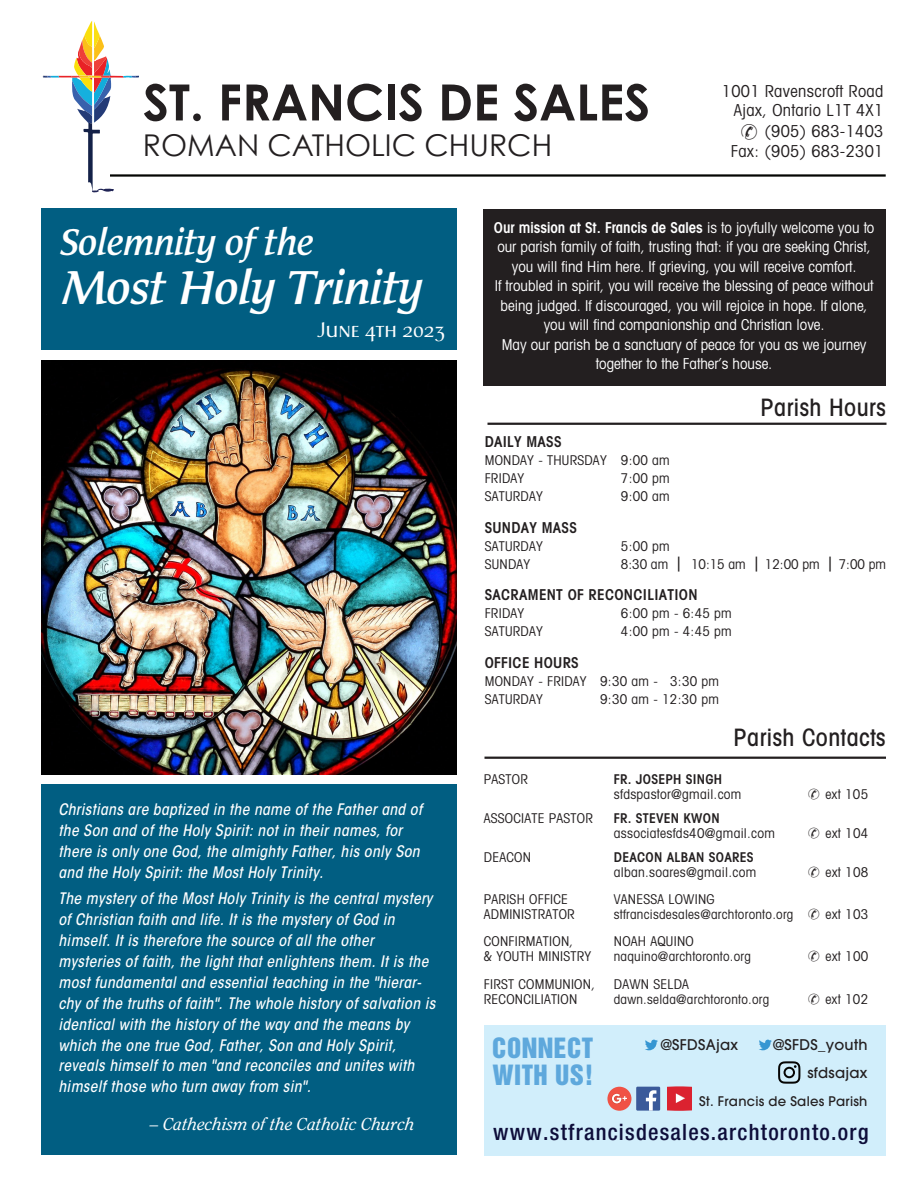
<style>
.page{position:relative;width:918px;height:1188px;background:#fff}
.page>*{position:absolute;margin:0;border:0;box-sizing:border-box;transform-origin:0 0}
.t1{font:700 50.1px "Century Gothic";color:#231f20}
.t2{font:italic 500 46.35px "Cicero";color:#fff}
.t3{font:italic 500 36.45px "Cicero";color:#fff}
.t4{font:30px "Century Gothic";color:#231f20}
.t5{font:25.5px/27.2px "Helvetica Inserat";letter-spacing:.02em;color:#5ea8dc}
.t6{font:500 condensed 24px "Avant Garde";letter-spacing:.02em;color:#231f20}
.t7{font:500 condensed 22.5px "Helvetica Neue";letter-spacing:.055em;color:#0d0d3a}
.t8{font:700 21px "Rotis Semi Sans";color:#fff}
.t9{font:20.7px "Christiana Regular SC";color:#fff}
.t10{font:italic 17.1px "Clearface";color:#fff}
.t11{font:condensed 16.5px/19.5px "Avant Garde";letter-spacing:.02em;color:#231f20;text-align:right}
.t12{font:15.75px/21px "ITC Avant Garde MM Oblique 455 450";letter-spacing:.02em;color:#fff}
.t13{font:condensed 15px/19.5px "Avant Garde";color:#fff;text-align:center}
.t14{font:600 condensed 15px "Avant Garde";letter-spacing:.02em;color:#231f20}
.t15{font:500 14.7px/27.8px "Avant Garde";letter-spacing:.02em;color:#231f20;text-align:right}
.t16{font:condensed 13.5px/18px "Avant Garde";letter-spacing:.02em;color:#231f20}
.t17{font:600 condensed 13.5px "Avant Garde";letter-spacing:.02em;color:#231f20}
.t18{font:condensed 13.5px "Avant Garde";color:#231f20}
.t19{font:condensed 13.2px "Avant Garde";letter-spacing:.02em;color:#231f20}
.t20{font:500 13.2px "Avant Garde";letter-spacing:.02em;color:#231f20}
.s1{font-weight:600}
.s2{font-family:"Trebuchet MS";font-stretch:normal;font-size:18px}
</style>
<div class="page">
<hr style="left:110px;top:174px;width:776px;height:3px;background:#040503">
<svg style="left:43px;top:21px;width:98px;height:172px"></svg>
<div style="left:484px;top:1025px;width:402px;height:131px;background:#d1eefb"></div>
<svg style="left:645px;top:1040px;width:13px;height:10px"></svg>
<svg style="left:759px;top:1040px;width:13px;height:10px"></svg>
<svg style="left:778px;top:1061px;width:22px;height:23px"></svg>
<div style="left:636px;top:1087px;width:24px;height:24px;background:#3b5a9a"></div>
<svg style="left:646px;top:1090px;width:10px;height:21px"></svg>
<svg style="left:667px;top:1087px;width:24px;height:24px"></svg>
<div style="left:607px;top:1087px;width:24px;height:24px;background:#f05245;border-radius:50%"></div>
<svg style="left:612px;top:1094px;width:15px;height:10px"></svg>
<hr style="left:484px;top:757px;width:402px;height:2px;background:#231f20">
<hr style="left:488px;top:423px;width:398px;height:2px;background:#231f20">
<div style="left:483px;top:209px;width:403px;height:177px;background:#231f20"></div>
<img style="left:41px;top:360px;width:416px;height:415px">
<div style="left:41px;top:209px;width:416px;height:141px;background:#015e82"></div>
<div style="left:41px;top:785px;width:416px;height:370px;background:#015e82"></div>
<h1 class="t1" style="left:143px;top:71px;width:509px">ST. FRANCIS DE SALES</h1>
<h3 class="t4" style="left:143px;top:127px;width:411px">ROMAN CATHOLIC CHURCH</h3>
<p class="t11" style="left:722px;top:81px;width:163px">1001 Ravenscroft Road<br>Ajax, Ontario L1T 4X1</p>
<p class="t11" style="left:731px;top:121px;width:154px">(905) 683-1403<br>Fax: (905) 683-2301</p>
<h3 class="t3" style="left:58px;top:220px;width:255px">Solemnity of the</h3>
<h2 class="t2" style="left:58px;top:260px;width:365px">Most Holy Trinity</h2>
<h3 class="t9" style="left:317px;top:316px;width:130px">June 4th 2023</h3>
<h3 class="t8" style="left:267px;top:276px;width:179px">February 20th, 2021</h3>
<p class="t12" style="left:59px;top:799px;width:365px">Christians are baptized in the name of the Father and of the Son and of the Holy Spirit: not in their names, for there is only one God, the almighty Father, his only Son and the Holy Spirit: the Most Holy Trinity.</p>
<p class="t12" style="left:59px;top:887px;width:378px">The mystery of the Most Holy Trinity is the central mystery of Christian faith and life. It is the mystery of God in himself. It is therefore the source of all the other mysteries of faith, the light that enlightens them. It is the most fundamental and essential teaching in the "hierar&shy;chy of the truths of faith". The whole history of salvation is identical with the history of the way and the means by which the one true God, Father, Son and Holy Spirit, reveals himself to men "and reconciles and unites with himself those who turn away from sin".</p>
<p class="t10" style="left:150px;top:1114px;width:266px">– Cathechism of the Catholic Church</p>
<p class="t13" style="left:494px;top:217px;width:382px"><span class="s1">Our mission at St. Francis de Sales</span> is to joyfully welcome you to our parish family of faith, trusting that: if you are seeking Christ, you will find Him here. If grieving, you will receive comfort.<br>If troubled in spirit, you will receive the blessing of peace without being judged. If discouraged, you will rejoice in hope. If alone, you will find companionship and Christian love.<br>May our parish be a sanctuary of peace for you as we journey together to the Father’s house.</p>
<p class="t14" style="left:485px;top:433px;width:78px">DAILY MASS</p>
<p class="t16" style="left:485px;top:451px;width:187px">MONDAY - THURSDAY 9:00 am<br>FRIDAY</p>
<p class="t16" style="left:621px;top:469px;width:50px">7:00 pm</p>
<h3 class="t6" style="left:760px;top:393px;width:127px">Parish Hours</h3>
<p class="t16" style="left:485px;top:487px;width:60px">SATURDAY</p>
<p class="t16" style="left:621px;top:487px;width:50px">9:00 am</p>
<p class="t14" style="left:485px;top:518px;width:94px">SUNDAY MASS</p>
<p class="t16" style="left:485px;top:537px;width:60px">SATURDAY</p>
<p class="t16" style="left:621px;top:537px;width:50px">5:00 pm</p>
<p class="t16" style="left:485px;top:555px;width:47px">SUNDAY</p>
<p class="t18" style="left:621px;top:556px;width:267px">8:30 am <span class="s2">|</span> 10:15 am <span class="s2">|</span> 12:00 pm <span class="s2">|</span> 7:00 pm</p>
<p class="t14" style="left:485px;top:586px;width:214px">SACRAMENT OF RECONCILIATION</p>
<p class="t16" style="left:485px;top:604px;width:41px">FRIDAY</p>
<p class="t16" style="left:621px;top:604px;width:112px">6:00 pm - 6:45 pm</p>
<p class="t16" style="left:485px;top:622px;width:60px">SATURDAY</p>
<p class="t16" style="left:621px;top:622px;width:112px">4:00 pm - 4:45 pm</p>
<p class="t14" style="left:485px;top:653px;width:96px">OFFICE HOURS</p>
<p class="t16" style="left:485px;top:672px;width:236px">MONDAY - FRIDAY 9:30 am - 3:30 pm<br>SATURDAY</p>
<p class="t16" style="left:600px;top:690px;width:120px">9:30 am - 12:30 pm</p>
<h3 class="t6" style="left:733px;top:723px;width:154px">Parish Contacts</h3>
<p class="t16" style="left:484px;top:770px;width:46px">PASTOR</p>
<p class="t17" style="left:614px;top:771px;width:110px">FR. JOSEPH SINGH</p>
<p class="t16" style="left:614px;top:785px;width:129px">sfdspastor@gmail.com</p>
<p class="t16" style="left:825px;top:785px;width:44px">ext 105</p>
<p class="t16" style="left:484px;top:809px;width:111px">ASSOCIATE PASTOR</p>
<p class="t17" style="left:614px;top:810px;width:107px">FR. STEVEN KWON</p>
<p class="t16" style="left:614px;top:824px;width:163px">associatesfds40@gmail.com</p>
<p class="t16" style="left:825px;top:824px;width:44px">ext 104</p>
<p class="t16" style="left:484px;top:848px;width:49px">DEACON</p>
<p class="t17" style="left:614px;top:849px;width:141px">DEACON ALBAN SOARES</p>
<p class="t16" style="left:614px;top:863px;width:144px">alban.soares@gmail.com</p>
<p class="t16" style="left:825px;top:863px;width:44px">ext 108</p>
<p class="t16" style="left:484px;top:890px;width:86px">PARISH OFFICE</p>
<p class="t16" style="left:614px;top:890px;width:102px">VANESSA LOWING</p>
<p class="t16" style="left:484px;top:905px;width:92px">ADMINISTRATOR</p>
<p class="t19" style="left:614px;top:906px;width:181px">stfrancisdesales@archtoronto.org</p>
<p class="t16" style="left:825px;top:905px;width:44px">ext 103</p>
<p class="t16" style="left:484px;top:932px;width:91px">CONFIRMATION,</p>
<p class="t16" style="left:614px;top:932px;width:81px">NOAH AQUINO</p>
<p class="t16" style="left:484px;top:947px;width:109px">&amp; YOUTH MINISTRY</p>
<p class="t19" style="left:614px;top:948px;width:139px">naquino@archtoronto.org</p>
<p class="t16" style="left:825px;top:947px;width:44px">ext 100</p>
<p class="t16" style="left:484px;top:975px;width:113px">FIRST COMMUNION,</p>
<p class="t16" style="left:614px;top:975px;width:77px">DAWN SELDA</p>
<p class="t16" style="left:484px;top:990px;width:95px">RECONCILIATION</p>
<p class="t19" style="left:614px;top:991px;width:157px">dawn.selda@archtoronto.org</p>
<p class="t16" style="left:825px;top:990px;width:44px">ext 102</p>
<h3 class="t5" style="left:492px;top:1035px;width:103px">CONNECT<br>WITH US!</h3>
<p class="t15" style="left:661px;top:1031px;width:79px">@SFDSAjax</p>
<p class="t15" style="left:773px;top:1031px;width:96px">@SFDS_youth sfdsajax</p>
<p class="t20" style="left:699px;top:1093px;width:170px">St. Francis de Sales Parish</p>
<h3 class="t7" style="left:493px;top:1118px;width:377px">www.stfrancisdesales.archtoronto.org</h3>
</div>
